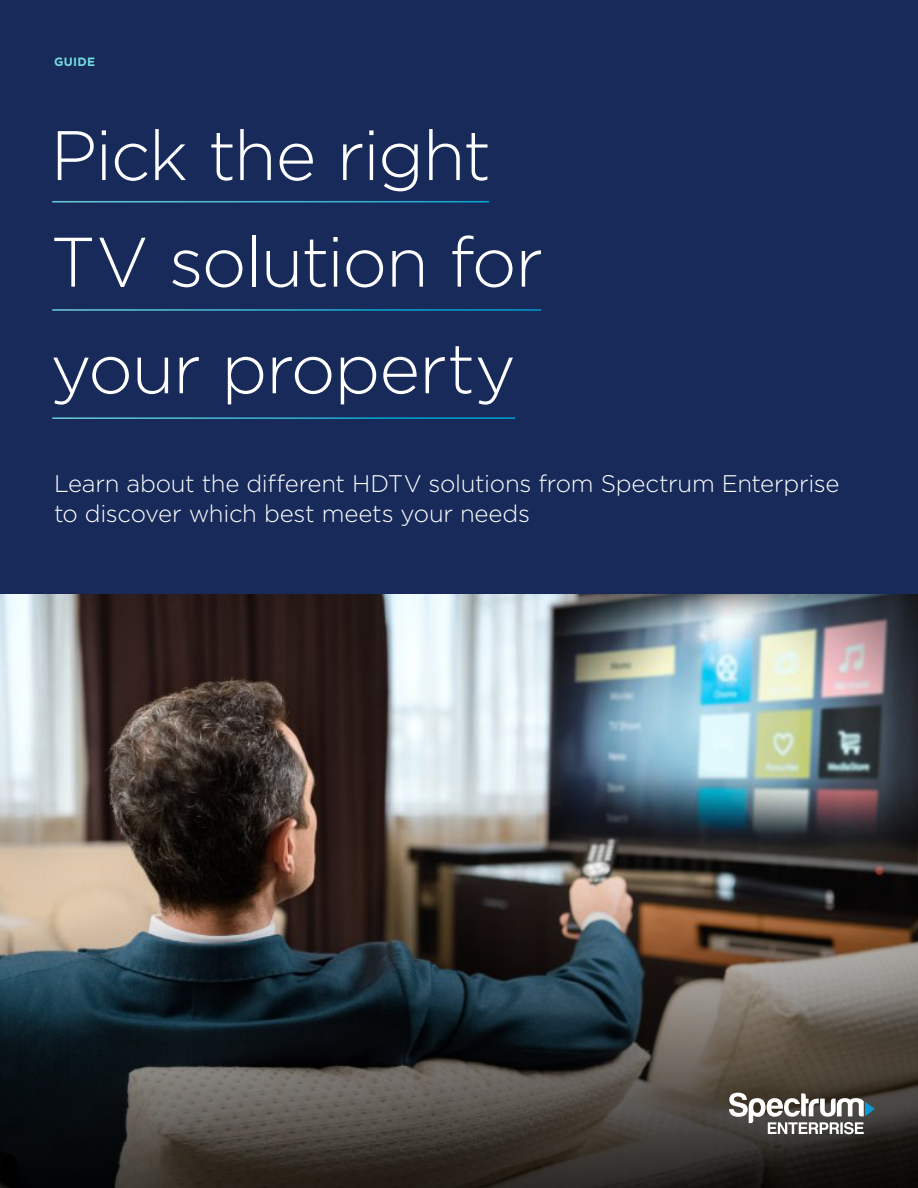
<style>
.page{position:relative;width:918px;height:1188px;background:#172a5a}
.page>*{position:absolute;margin:0;border:0;box-sizing:border-box;transform-origin:0 0}
.t1{font:300 69.9px/106.6px "Gotham";letter-spacing:-.025em;color:#fff}
.t2{font:300 24px/30px "Gotham";letter-spacing:-.01em;color:#fff}
.t3{font:700 12px "Gotham";letter-spacing:.025em;color:#73dce1}
</style>
<div class="page">
<img style="left:0;top:594px;width:918px;height:227px">
<img style="left:0;top:821px;width:918px;height:367px">
<svg style="left:729px;top:1093px;width:146px;height:41px;background:#83827e"></svg>
<hr style="left:52px;top:201px;width:437px;height:2px;background:#fff">
<hr style="left:52px;top:309px;width:489px;height:2px;background:#fff">
<hr style="left:52px;top:417px;width:463px;height:2px;background:#fff">
<p class="t3" style="left:54px;top:54px;width:43px">GUIDE</p>
<h1 class="t1" style="left:51px;top:101px;width:494px">Pick the right<br>TV solution for your property</h1>
<p class="t2" style="left:54px;top:468px;width:787px">Learn about the different HDTV solutions from Spectrum Enterprise to discover which best meets your needs</p>
</div>
